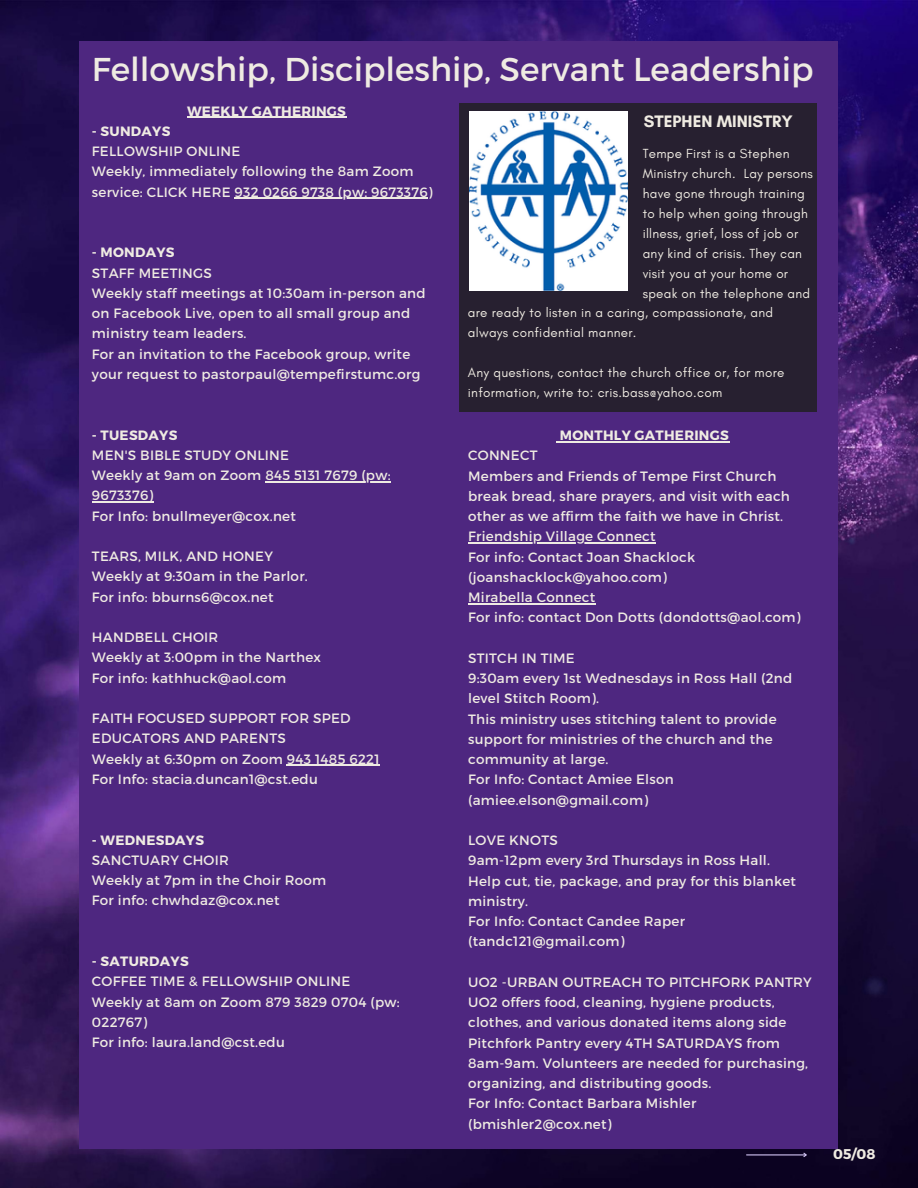
<style>
.page{position:relative;width:918px;height:1188px;background:#fff}
.page>*{position:absolute;margin:0;border:0;box-sizing:border-box;transform-origin:0 0}
.t1{font:33px "Montserrat";color:#efebe2}
.t2{font:700 16.95px "Glacial Indifference";color:#efebe2}
.t3{font:700 14.1px "Montserrat";color:#efebe2}
.t4{font:13.5px/20.2px "Montserrat";letter-spacing:.02em;color:#efebe2}
.t5{font:700 13.5px "Montserrat";letter-spacing:.02em;color:#efebe2}
.t6{font:13.35px/20.1px "Glacial Indifference";letter-spacing:.02em;color:#efebe2}
</style>
<div class="page">
<img style="left:0;top:0;width:918px;height:1188px">
<div style="left:80px;top:41px;width:758px;height:1108px;background:#4e2780"></div>
<div style="left:459px;top:103px;width:357px;height:308px;background:#272030"></div>
<img style="left:469px;top:112px;width:159px;height:179px">
<hr style="left:747px;top:1154px;width:59px;height:1px;background:#d0c3f1">
<svg style="left:802px;top:1152px;width:6px;height:6px"></svg>
<hr style="left:187px;top:117px;width:159px;height:1px;background:#efebe2">
<hr style="left:235px;top:198px;width:193px;height:1px;background:#efebe2">
<hr style="left:265px;top:481px;width:126px;height:1px;background:#efebe2">
<hr style="left:92px;top:501px;width:62px;height:2px;background:#efebe2">
<hr style="left:287px;top:765px;width:93px;height:1px;background:#efebe2">
<hr style="left:560px;top:441px;width:169px;height:1px;background:#efebe2">
<hr style="left:468px;top:543px;width:188px;height:1px;background:#efebe2">
<hr style="left:468px;top:603px;width:128px;height:1px;background:#efebe2">
<h1 class="t1" style="left:92px;top:47px;width:723px">Fellowship, Discipleship, Servant Leadership</h1>
<p class="t5" style="left:187px;top:102px;width:160px">WEEKLY GATHERINGS</p>
<p class="t5" style="left:92px;top:122px;width:80px">- SUNDAYS</p>
<p class="t4" style="left:92px;top:141px;width:342px">FELLOWSHIP ONLINE<br>Weekly, immediately following the 8am Zoom service: CLICK HERE 932 0266 9738 (pw: 9673376)</p>
<p class="t2" style="left:644px;top:111px;width:151px">STEPHEN MINISTRY</p>
<p class="t6" style="left:643px;top:143px;width:172px">Tempe First is a Stephen<br>Ministry church. Lay persons have gone through training to help when going through illness, grief, loss of job or any kind of crisis. They can visit you at your home or speak on the telephone and</p>
<p class="t5" style="left:92px;top:244px;width:84px">- MONDAYS</p>
<p class="t4" style="left:92px;top:262px;width:335px">STAFF MEETINGS<br>Weekly staff meetings at 10:30am in-person and on Facebook Live, open to all small group and ministry team leaders.<br>For an invitation to the Facebook group, write your request to pastorpaul@tempefirstumc.org</p>
<p class="t6" style="left:468px;top:302px;width:307px">are ready to listen in a caring, compassionate, and always confidential manner.</p>
<p class="t6" style="left:468px;top:362px;width:318px">Any questions, contact the church office or, for more information, write to: cris.bass@yahoo.com</p>
<p class="t5" style="left:92px;top:426px;width:87px">- TUESDAYS</p>
<p class="t4" style="left:92px;top:444px;width:300px">MEN'S BIBLE STUDY ONLINE<br>Weekly at 9am on Zoom 845 5131 7679 (pw:<br>9673376)<br>For Info: bnullmeyer@cox.net</p>
<p class="t4" style="left:92px;top:546px;width:217px">TEARS, MILK, AND HONEY<br>Weekly at 9:30am in the Parlor.<br>For info: bburns6@cox.net</p>
<p class="t4" style="left:92px;top:627px;width:231px">HANDBELL CHOIR<br>Weekly at 3:00pm in the Narthex<br>For info: kathhuck@aol.com</p>
<p class="t4" style="left:92px;top:708px;width:289px">FAITH FOCUSED SUPPORT FOR SPED<br>EDUCATORS AND PARENTS<br>Weekly at 6:30pm on Zoom 943 1485 6221<br>For Info: stacia.duncan1@cst.edu</p>
<p class="t5" style="left:92px;top:831px;width:114px">- WEDNESDAYS</p>
<p class="t4" style="left:92px;top:849px;width:236px">SANCTUARY CHOIR<br>Weekly at 7pm in the Choir Room<br>For info: chwhdaz@cox.net</p>
<p class="t5" style="left:92px;top:953px;width:98px">- SATURDAYS</p>
<p class="t4" style="left:92px;top:971px;width:309px">COFFEE TIME &amp; FELLOWSHIP ONLINE<br>Weekly at 8am on Zoom 879 3829 0704 (pw:<br>022767)<br>For info: laura.land@cst.edu</p>
<p class="t5" style="left:560px;top:427px;width:170px">MONTHLY GATHERINGS</p>
<p class="t4" style="left:468px;top:445px;width:334px">CONNECT<br>Members and Friends of Tempe First Church break bread, share prayers, and visit with each other as we affirm the faith we have in Christ.<br>Friendship Village Connect<br>For info: Contact Joan Shacklock (joanshacklock@yahoo.com)<br>Mirabella Connect<br>For info: contact Don Dotts (dondotts@aol.com)</p>
<p class="t4" style="left:468px;top:647px;width:326px">STITCH IN TIME<br>9:30am every 1st Wednesdays in Ross Hall (2nd level Stitch Room).<br>This ministry uses stitching talent to provide support for ministries of the church and the community at large.<br>For Info: Contact Amiee Elson (amiee.elson@gmail.com)</p>
<p class="t4" style="left:468px;top:830px;width:329px">LOVE KNOTS<br>9am-12pm every 3rd Thursdays in Ross Hall.<br>Help cut, tie, package, and pray for this blanket ministry.<br>For Info: Contact Candee Raper (tandc121@gmail.com)</p>
<p class="t4" style="left:468px;top:971px;width:345px">UO2 -URBAN OUTREACH TO PITCHFORK PANTRY UO2 offers food, cleaning, hygiene products, clothes, and various donated items along side Pitchfork Pantry every 4TH SATURDAYS from 8am-9am. Volunteers are needed for purchasing, organizing, and distributing goods.<br>For Info: Contact Barbara Mishler (bmishler2@cox.net)</p>
<p class="t3" style="left:833px;top:1145px;width:44px">05/08</p>
</div>
